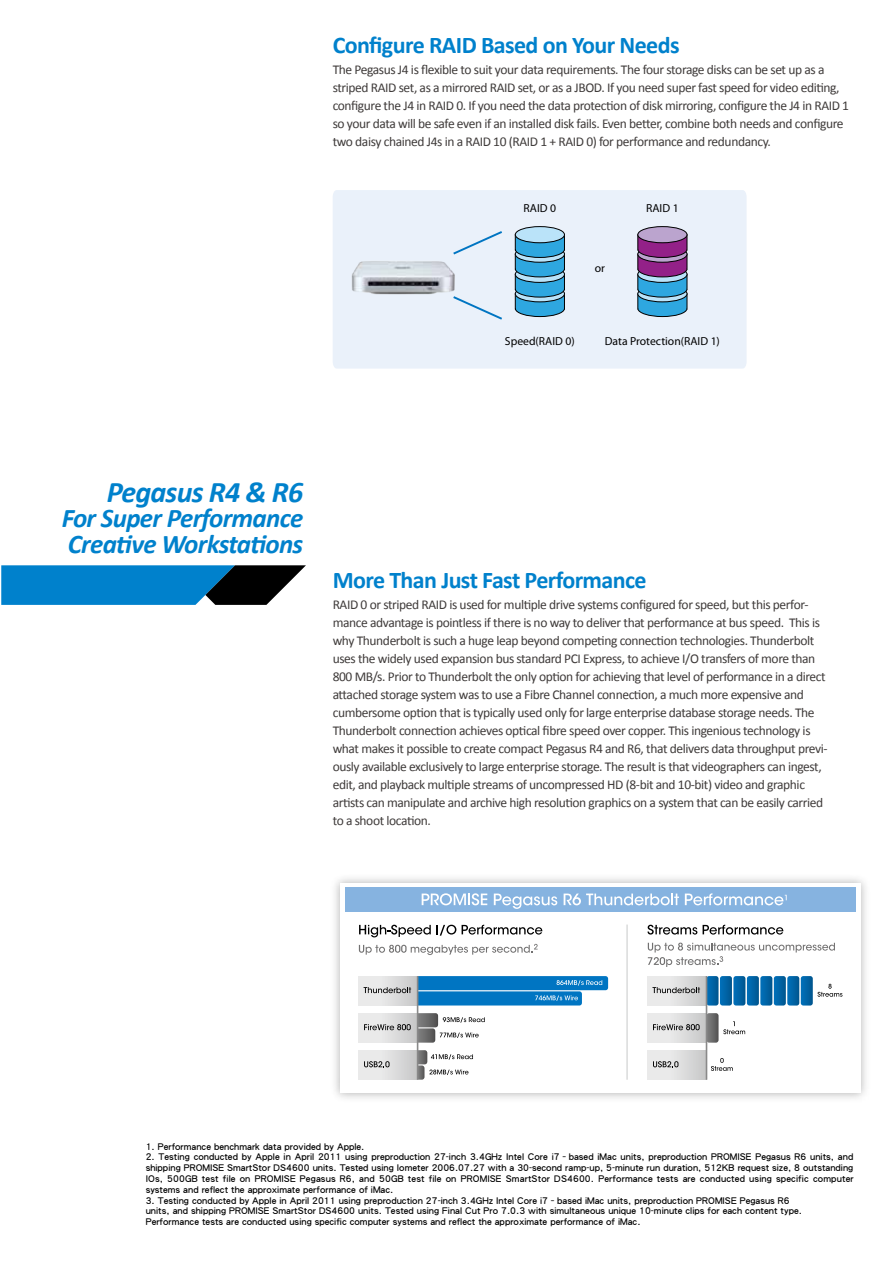
<style>
.page{position:relative;width:886px;height:1261px;background:#fff}
.page>*{position:absolute;margin:0;border:0;box-sizing:border-box;transform-origin:0 0}
.t1{font:italic 700 30px "Calibri";letter-spacing:-.025em;color:#0081cc}
.t2{font:italic 700 27px/25.5px "Calibri";letter-spacing:-.025em;color:#0081cc}
.t3{font:700 24px "Calibri";letter-spacing:-.025em;color:#0081cc}
.t4{font:13.5px/18px "Calibri";letter-spacing:-.03em;color:#3f3b3a}
.t5{font:11.7px "Myriad Pro";color:#000}
.t6{font:9px/10.8px "Li Hei Pro";color:#000;text-align:justify}
</style>
<div class="page">
<svg style="left:1px;top:565px;width:305px;height:40px;background:#156fa3"></svg>
<div style="left:345px;top:887px;width:510px;height:25px;background:#86b3e0"></div>
<svg style="left:421px;top:893px;width:66px;height:12px"></svg>
<svg style="left:494px;top:893px;width:63px;height:15px"></svg>
<svg style="left:563px;top:893px;width:223px;height:12px"></svg>
<hr style="left:626px;top:924px;width:2px;height:155px;background:#dcdddd">
<svg style="left:647px;top:924px;width:136px;height:10px"></svg>
<svg style="left:647px;top:942px;width:187px;height:25px"></svg>
<div style="left:647px;top:976px;width:59px;height:29px;background:linear-gradient(to right,#f3f3f3,#cccdcd)"></div>
<div style="left:647px;top:1013px;width:59px;height:29px;background:linear-gradient(to right,#f4f4f4,#cacaca)"></div>
<div style="left:647px;top:1050px;width:59px;height:29px;background:linear-gradient(to right,#f3f3f3,#cccdcd)"></div>
<svg style="left:652px;top:987px;width:48px;height:6px"></svg>
<svg style="left:711px;top:1058px;width:21px;height:12px"></svg>
<svg style="left:707px;top:1013px;width:38px;height:29px"></svg>
<svg style="left:707px;top:976px;width:135px;height:29px"></svg>
<svg style="left:653px;top:1024px;width:46px;height:6px"></svg>
<svg style="left:653px;top:1061px;width:25px;height:6px"></svg>
<hr style="left:705px;top:976px;width:2px;height:103px;background:#898989">
<svg style="left:359px;top:924px;width:183px;height:13px"></svg>
<svg style="left:359px;top:943px;width:178px;height:12px"></svg>
<div style="left:358px;top:976px;width:59px;height:29px;background:linear-gradient(to right,#f3f3f2,#cdcdcd)"></div>
<div style="left:358px;top:1013px;width:59px;height:29px;background:linear-gradient(to right,#f4f4f4,#c9caca)"></div>
<div style="left:358px;top:1050px;width:59px;height:29px;background:linear-gradient(to right,#f3f3f2,#cdcdcd)"></div>
<svg style="left:363px;top:987px;width:48px;height:6px"></svg>
<svg style="left:364px;top:1024px;width:46px;height:6px"></svg>
<svg style="left:364px;top:1061px;width:25px;height:6px"></svg>
<svg style="left:418px;top:976px;width:190px;height:29px;background:#2387ca"></svg>
<svg style="left:418px;top:1013px;width:67px;height:29px"></svg>
<svg style="left:418px;top:1050px;width:55px;height:29px"></svg>
<hr style="left:417px;top:976px;width:1px;height:103px;background:#898989">
<div style="left:333px;top:190px;width:413px;height:178px;background:#eaf1fa"></div>
<img style="left:345px;top:251px;width:114px;height:46px">
<svg style="left:514px;top:234px;width:51px;height:83px;background:#449cc6"></svg>
<div style="left:515px;top:226px;width:49px;height:17px;background:#bae3f9;border-radius:50%"></div>
<div style="left:515px;top:226px;width:50px;height:17px;border:1px solid #000;border-radius:50%"></div>
<svg style="left:636px;top:234px;width:52px;height:83px;background:#686ea8"></svg>
<div style="left:637px;top:226px;width:50px;height:17px;background:#bba4ce;border-radius:50%"></div>
<div style="left:637px;top:226px;width:50px;height:17px;border:1px solid #000;border-radius:50%"></div>
<svg style="left:451px;top:229px;width:53px;height:27px"></svg>
<svg style="left:451px;top:294px;width:53px;height:27px"></svg>
<p class="t3" style="left:332px;top:29px;width:348px">Configure RAID Based on Your Needs</p>
<p class="t4" style="left:332px;top:60px;width:518px">The Pegasus J4 is flexible to suit your data requirements. The four storage disks can be set up as a striped RAID set, as a mirrored RAID set, or as a JBOD. If you need super fast speed for video editing, configure the J4 in RAID 0. If you need the data protection of disk mirroring, configure the J4 in RAID 1 so your data will be safe even if an installed disk fails. Even better, combine both needs and configure two daisy chained J4s in a RAID 10 (RAID 1 + RAID 0) for performance and redundancy.</p>
<p class="t5" style="left:523px;top:201px;width:34px">RAID 0</p>
<p class="t5" style="left:646px;top:201px;width:34px">RAID 1</p>
<p class="t5" style="left:594px;top:260px;width:12px">or</p>
<p class="t5" style="left:505px;top:333px;width:71px">Speed(RAID 0)</p>
<p class="t5" style="left:604px;top:333px;width:117px">Data Protection(RAID 1)</p>
<p class="t1" style="left:107px;top:473px;width:198px">Pegasus R4 &amp; R6</p>
<p class="t2" style="left:62px;top:505px;width:243px">For Super Performance<br>Creative Workstations</p>
<p class="t3" style="left:332px;top:564px;width:315px">More Than Just Fast Performance</p>
<p class="t4" style="left:332px;top:595px;width:496px">RAID 0 or striped RAID is used for multiple drive systems configured for speed, but this perfor&shy;mance advantage is pointless if there is no way to deliver that performance at bus speed. This is why Thunderbolt is such a huge leap beyond competing connection technologies. Thunderbolt uses the widely used expansion bus standard PCI Express, to achieve I/O transfers of more than 800 MB/s. Prior to Thunderbolt the only option for achieving that level of performance in a direct attached storage system was to use a Fibre Channel connection, a much more expensive and cumbersome option that is typically used only for large enterprise database storage needs. The Thunderbolt connection achieves optical fibre speed over copper. This ingenious technology is what makes it possible to create compact Pegasus R4 and R6, that delivers data throughput previ&shy;ously available exclusively to large enterprise storage. The result is that videographers can ingest, edit, and playback multiple streams of uncompressed HD (8-bit and 10-bit) video and graphic artists can manipulate and archive high resolution graphics on a system that can be easily carried to a shoot location.</p>
<p class="t6" style="left:146px;top:1141px;width:220px">1. Performance benchmark data provided by Apple.</p>
<p class="t6" style="left:146px;top:1151px;width:709px">2. Testing conducted by Apple in April 2011 using preproduction 27-inch 3.4GHz Intel Core i7–based iMac units, preproduction PROMISE Pegasus R6 units, and shipping PROMISE SmartStor DS4600 units. Tested using Iometer 2006.07.27 with a 30-second ramp-up, 5-minute run duration, 512KB request size, 8 outstanding IOs, 500GB test file on PROMISE Pegasus R6, and 50GB test file on PROMISE SmartStor DS4600. Performance tests are conducted using specific computer systems and reflect the approximate performance of iMac.</p>
<p class="t6" style="left:146px;top:1195px;width:657px;text-align:left">3. Testing conducted by Apple in April 2011 using preproduction 27-inch 3.4GHz Intel Core i7–based iMac units, preproduction PROMISE Pegasus R6 units, and shipping PROMISE SmartStor DS4600 units. Tested using Final Cut Pro 7.0.3 with simultaneous unique 10-minute clips for each content type.<br>Performance tests are conducted using specific computer systems and reflect the approximate performance of iMac.</p>
</div>
